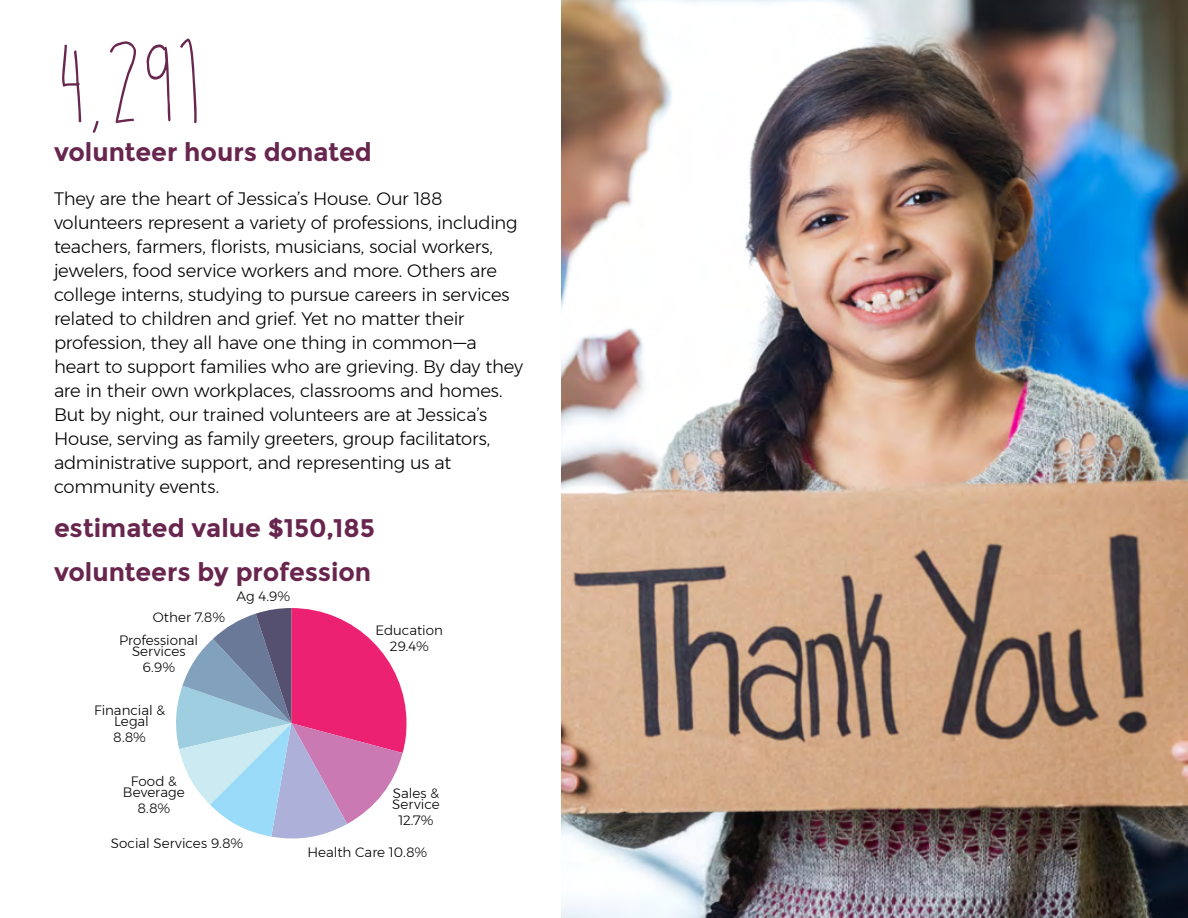
<style>
.page{position:relative;width:1188px;height:918px;background:#fff}
.page>*{position:absolute;margin:0;border:0;box-sizing:border-box;transform-origin:0 0}
.t1{font:120px "Moon Flower";color:#69274f}
.t2{font:700 25.5px/44.1px "Montserrat";color:#68264f}
.t3{font:300 18px/24px "Montserrat";letter-spacing:-.015em;color:#000}
.t4{font:300 13.5px/10.9px "Montserrat";color:#000;text-align:center}
</style>
<div class="page">
<img style="left:561px;top:0;width:627px;height:918px">
<svg style="left:176px;top:608px;width:231px;height:231px"></svg>
<h1 class="t1" style="left:54px;top:23px;width:154px">4,291</h1>
<h2 class="t2" style="left:54px;top:130px;width:319px">volunteer hours donated</h2>
<p class="t3" style="left:54px;top:186px;width:471px">They are the heart of Jessica’s House. Our 188 volunteers represent a variety of professions, including teachers, farmers, florists, musicians, social workers, jewelers, food service workers and more. Others are college interns, studying to pursue careers in services related to children and grief. Yet no matter their profession, they all have one thing in common—a heart to support families who are grieving. By day they are in their own workplaces, classrooms and homes.<br>But by night, our trained volunteers are at Jessica’s House, serving as family greeters, group facilitators, administrative support, and representing us at community events.</p>
<h2 class="t2" style="left:54px;top:506px;width:323px">estimated value $150,185 volunteers by profession</h2>
<p class="t4" style="left:376px;top:622px;width:69px;line-height:16px">Education<br>29.4%</p>
<p class="t4" style="left:237px;top:591px;width:55px">Ag 4.9%</p>
<p class="t4" style="left:153px;top:612px;width:74px">Other 7.8%</p>
<p class="t4" style="left:119px;top:634px;width:81px">Professional<br>Services</p>
<p class="t4" style="left:142px;top:661px;width:34px">6.9%</p>
<p class="t4" style="left:94px;top:705px;width:73px">Financial &amp;<br>Legal</p>
<p class="t4" style="left:113px;top:732px;width:34px">8.8%</p>
<p class="t4" style="left:123px;top:775px;width:63px">Food &amp;<br>Beverage</p>
<p class="t4" style="left:137px;top:802px;width:34px">8.8%</p>
<p class="t4" style="left:111px;top:838px;width:134px">Social Services 9.8%</p>
<p class="t4" style="left:392px;top:788px;width:49px;text-align:left">Sales &amp;<br>Service</p>
<p class="t4" style="left:398px;top:815px;width:37px">12.7%</p>
<p class="t4" style="left:307px;top:847px;width:121px">Health Care 10.8%</p>
</div>
